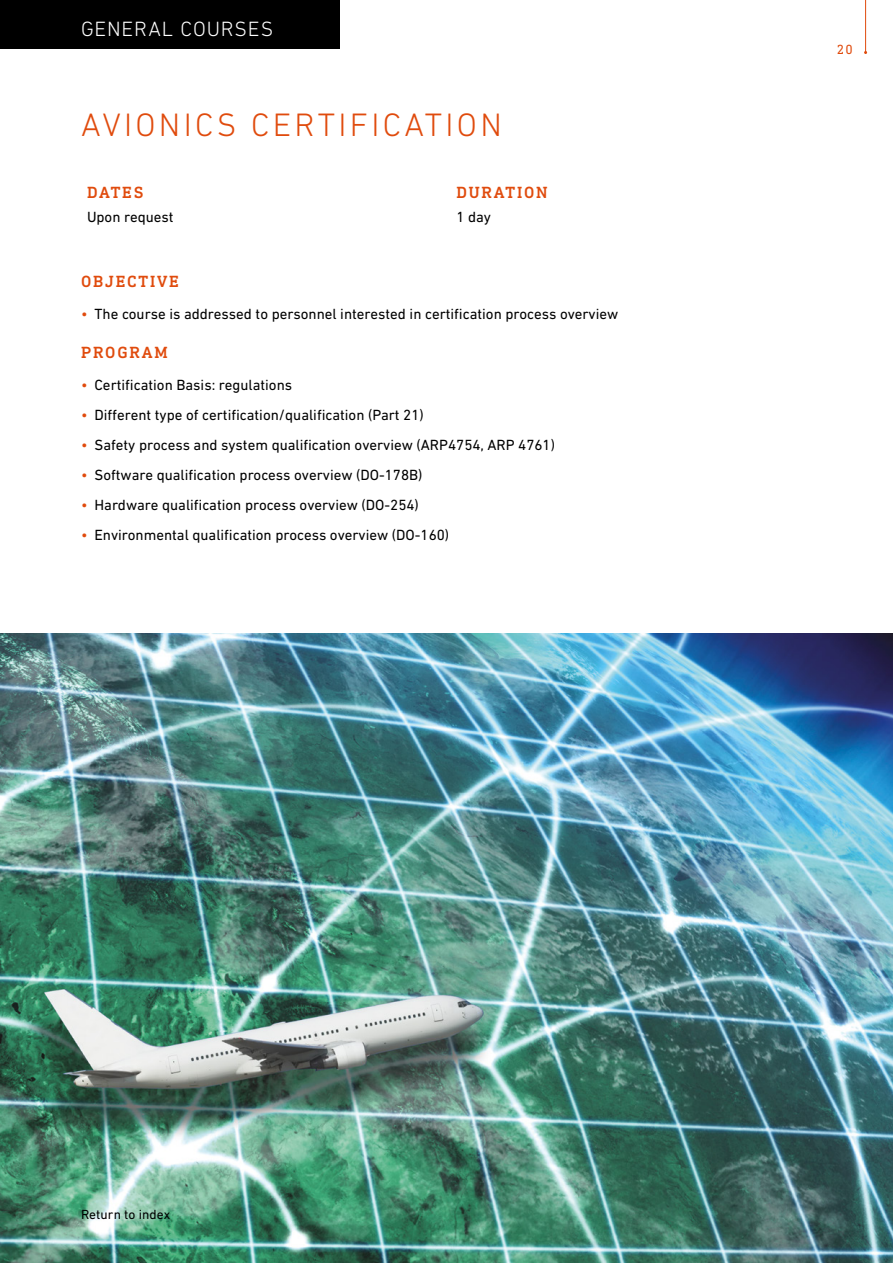
<style>
.page{position:relative;width:893px;height:1263px;background:#fff}
.page>*{position:absolute;margin:0;border:0;box-sizing:border-box;transform-origin:0 0}
.t1{font:300 33px "DIN Next LT Pro";letter-spacing:.1em;color:#e04b0d}
.t2{font:300 21px "DIN Next LT Pro";letter-spacing:.04em;color:#fff}
.t3{font:500 16.5px "DIN Next Slab Pro";letter-spacing:.11em;color:#e04b0d}
.t4{font:15px "DIN Next LT Pro";color:#000}
.t5{font:13.5px "DIN Next LT Pro";letter-spacing:.005em;color:#000}
.t6{font:13.5px "DIN Next Slab Pro";color:#e04b0d}
.s1{color:#e04b0d}
</style>
<div class="page">
<div style="left:0;top:0;width:340px;height:49px;background:#000"></div>
<img style="left:0;top:633px;width:893px;height:630px">
<hr style="left:865px;top:0;width:1px;height:53px;background:#e04b0d">
<h2 class="t2" style="left:81px;top:17px;width:194px">GENERAL COURSES</h2>
<h1 class="t1" style="left:81px;top:106px;width:422px">AVIONICS CERTIFICATION</h1>
<p class="t3" style="left:87px;top:183px;width:58px">DATES</p>
<p class="t3" style="left:456px;top:183px;width:93px">DURATION</p>
<p class="t4" style="left:87px;top:208px;width:88px">Upon request</p>
<p class="t4" style="left:456px;top:208px;width:36px">1 day</p>
<p class="t3" style="left:81px;top:272px;width:99px">OBJECTIVE</p>
<p class="t4" style="left:81px;top:305px;width:539px"><span class="s1">•</span> The course is addressed to personnel interested in certification process overview</p>
<p class="t3" style="left:81px;top:343px;width:88px">PROGRAM</p>
<p class="t4" style="left:81px;top:376px;width:213px"><span class="s1">•</span> Certification Basis: regulations</p>
<p class="t4" style="left:81px;top:406px;width:344px"><span class="s1">•</span> Different type of certification/qualification (Part 21)</p>
<p class="t4" style="left:81px;top:436px;width:475px"><span class="s1">•</span> Safety process and system qualification overview (ARP4754, ARP 4761)</p>
<p class="t4" style="left:81px;top:466px;width:343px"><span class="s1">•</span> Software qualification process overview (DO-178B)</p>
<p class="t4" style="left:81px;top:496px;width:339px"><span class="s1">•</span> Hardware qualification process overview (DO-254)</p>
<p class="t4" style="left:81px;top:526px;width:370px"><span class="s1">•</span> Environmental qualification process overview (DO-160)</p>
<p class="t6" style="left:837px;top:42px;width:17px">20</p>
<p class="t5" style="left:81px;top:1207px;width:91px">Return to index</p>
</div>
